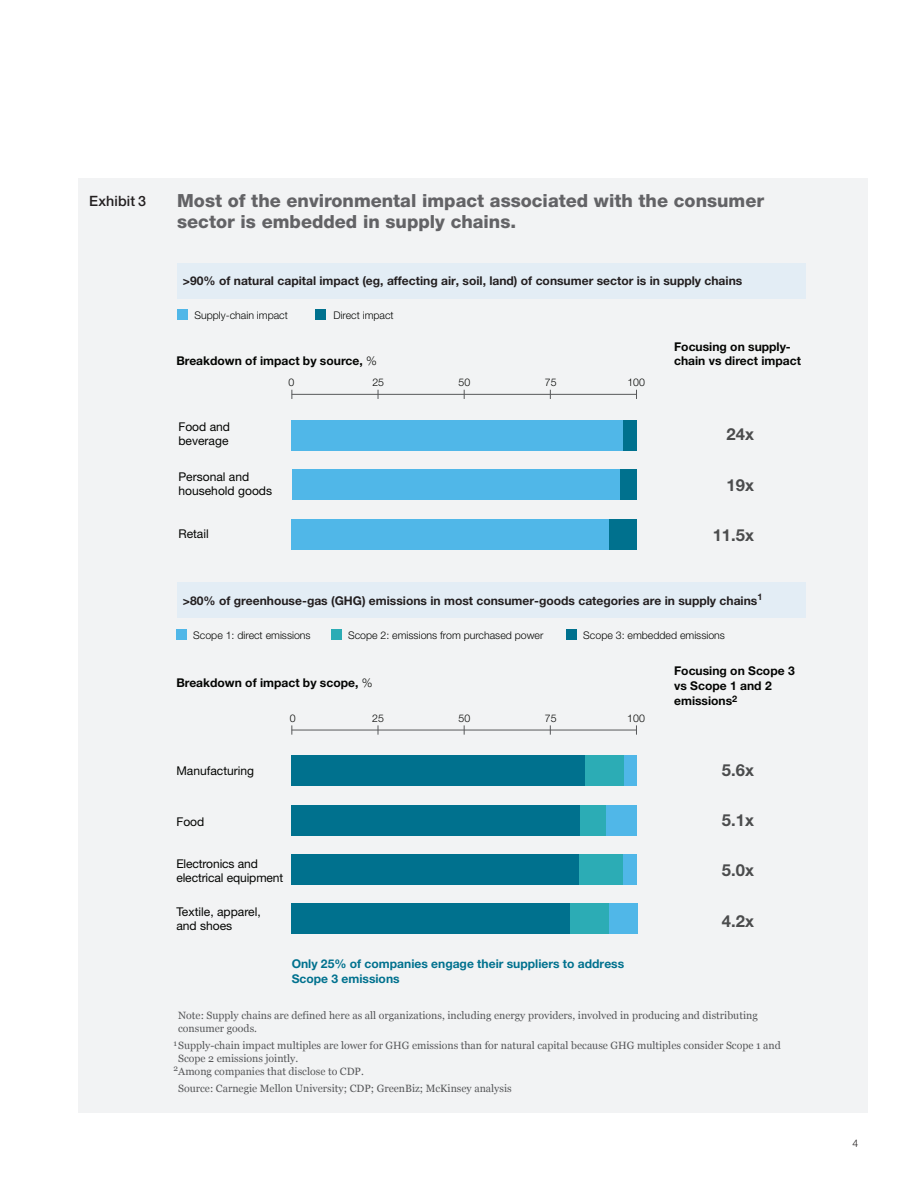
<style>
.page{position:relative;width:918px;height:1188px;background:#fff}
.page>*{position:absolute;margin:0;border:0;box-sizing:border-box;transform-origin:0 0}
.t1{font:800 18.15px/21.1px "Helvetica Neue LT Std";color:#636366}
.t2{font:700 16.65px "Helvetica Neue LT Std";color:#4b4c4d}
.t3{font:500 14.25px "Helvetica Neue LT Std";letter-spacing:.01em;color:#231f20}
.t4{font:700 12.15px "Helvetica Neue LT Std";color:#231f20}
.t5{font:700 12.15px/15.1px "Helvetica Neue LT Std";color:#040503}
.t6{font:12.15px/13.6px "Helvetica Neue LT Std";color:#040503}
.t7{font:700 12.15px/15.1px "Helvetica Neue LT Std";color:#00718e}
.t8{font:10.5px/12.9px "Georgia";color:#57585a}
.t9{font:300 10.5px "Helvetica Neue LT Std";color:#040503}
.t10{font:300 10.5px "Helvetica Neue LT Std";color:#231f20}
.s1{font-weight:300}
</style>
<div class="page">
<div style="left:78px;top:178px;width:790px;height:935px;background:#f2f3f4"></div>
<div style="left:177px;top:264px;width:628px;height:35px;background:#e3edf5"></div>
<div style="left:177px;top:583px;width:628px;height:35px;background:#e3edf5"></div>
<div style="left:292px;top:420px;width:331px;height:30px;background:#50b7e8"></div>
<div style="left:623px;top:420px;width:14px;height:30px;background:#00718e"></div>
<div style="left:620px;top:470px;width:17px;height:30px;background:#00718e"></div>
<div style="left:609px;top:519px;width:28px;height:30px;background:#00718e"></div>
<div style="left:292px;top:470px;width:328px;height:30px;background:#50b7e8"></div>
<div style="left:292px;top:519px;width:317px;height:30px;background:#50b7e8"></div>
<div style="left:178px;top:309px;width:10px;height:11px;background:#50b7e8"></div>
<div style="left:315px;top:309px;width:11px;height:11px;background:#00718e"></div>
<div style="left:176px;top:630px;width:11px;height:10px;background:#50b7e8"></div>
<div style="left:331px;top:630px;width:11px;height:10px;background:#2cacb5"></div>
<div style="left:566px;top:630px;width:11px;height:10px;background:#00718e"></div>
<hr style="left:292px;top:394px;width:345px;height:1px;background:#57585a">
<div style="left:292px;top:756px;width:293px;height:30px;background:#00718e"></div>
<div style="left:585px;top:756px;width:40px;height:30px;background:#2cacb5"></div>
<div style="left:580px;top:806px;width:26px;height:30px;background:#2cacb5"></div>
<div style="left:579px;top:855px;width:45px;height:30px;background:#2cacb5"></div>
<div style="left:292px;top:806px;width:288px;height:30px;background:#00718e"></div>
<div style="left:292px;top:855px;width:287px;height:30px;background:#00718e"></div>
<div style="left:570px;top:903px;width:39px;height:30px;background:#2cacb5"></div>
<div style="left:625px;top:756px;width:12px;height:30px;background:#50b7e8"></div>
<div style="left:607px;top:806px;width:30px;height:30px;background:#50b7e8"></div>
<div style="left:624px;top:855px;width:13px;height:30px;background:#50b7e8"></div>
<div style="left:609px;top:903px;width:28px;height:30px;background:#50b7e8"></div>
<div style="left:292px;top:903px;width:278px;height:30px;background:#00718e"></div>
<hr style="left:292px;top:730px;width:345px;height:1px;background:#57585a">
<h3 class="t3" style="left:89px;top:192px;width:59px">Exhibit 3</h3>
<h1 class="t1" style="left:177px;top:190px;width:588px">Most of the environmental impact associated with the consumer sector is embedded in supply chains.</h1>
<p class="t4" style="left:183px;top:273px;width:561px">&gt;90% of natural capital impact (eg, affecting air, soil, land) of consumer sector is in supply chains</p>
<p class="t9" style="left:195px;top:309px;width:95px">Supply-chain impact</p>
<p class="t9" style="left:333px;top:309px;width:62px">Direct impact</p>
<p class="t5" style="left:176px;top:353px;width:202px">Breakdown of impact by source, <span class="s1">%</span></p>
<p class="t6" style="left:178px;top:420px;width:53px">Food and beverage</p>
<p class="t6" style="left:178px;top:470px;width:95px">Personal and household goods</p>
<p class="t6" style="left:178px;top:527px;width:32px">Retail</p>
<p class="t9" style="left:288px;top:376px;width:7px">0</p>
<p class="t9" style="left:372px;top:376px;width:13px">25</p>
<p class="t9" style="left:459px;top:376px;width:13px">50</p>
<p class="t9" style="left:545px;top:376px;width:13px">75</p>
<p class="t9" style="left:627px;top:376px;width:19px">100</p>
<p class="t5" style="left:674px;top:340px;width:128px;line-height:13.6px">Focusing on supply&shy;chain vs direct impact</p>
<h2 class="t2" style="left:727px;top:424px;width:29px">24x</h2>
<h2 class="t2" style="left:727px;top:474px;width:29px">19x</h2>
<h2 class="t2" style="left:713px;top:524px;width:43px">11.5x</h2>
<p class="t4" style="left:183px;top:593px;width:581px">&gt;80% of greenhouse-gas (GHG) emissions in most consumer-goods categories are in supply chains<sup>1</sup></p>
<p class="t9" style="left:193px;top:629px;width:119px">Scope 1: direct emissions</p>
<p class="t9" style="left:348px;top:629px;width:197px">Scope 2: emissions from purchased power</p>
<p class="t9" style="left:583px;top:629px;width:143px">Scope 3: embedded emissions</p>
<p class="t5" style="left:176px;top:675px;width:198px">Breakdown of impact by scope, <span class="s1">%</span></p>
<p class="t9" style="left:290px;top:712px;width:7px">0</p>
<p class="t9" style="left:372px;top:712px;width:13px">25</p>
<p class="t9" style="left:459px;top:712px;width:13px">50</p>
<p class="t9" style="left:545px;top:712px;width:13px">75</p>
<p class="t9" style="left:627px;top:712px;width:19px">100</p>
<p class="t6" style="left:176px;top:764px;width:79px">Manufacturing</p>
<p class="t6" style="left:176px;top:815px;width:29px">Food</p>
<p class="t6" style="left:176px;top:857px;width:108px">Electronics and electrical equipment</p>
<p class="t6" style="left:176px;top:905px;width:86px">Textile, apparel, and shoes</p>
<p class="t7" style="left:292px;top:955px;width:334px">Only 25% of companies engage their suppliers to address<br>Scope 3 emissions</p>
<p class="t5" style="left:674px;top:663px;width:122px">Focusing on Scope 3 vs Scope 1 and 2 emissions<sup>2</sup></p>
<h2 class="t2" style="left:722px;top:760px;width:34px">5.6x</h2>
<h2 class="t2" style="left:722px;top:810px;width:34px">5.1x</h2>
<h2 class="t2" style="left:722px;top:860px;width:34px">5.0x</h2>
<h2 class="t2" style="left:722px;top:910px;width:34px">4.2x</h2>
<p class="t8" style="left:178px;top:1009px;width:581px">Note: Supply chains are defined here as all organizations, including energy providers, involved in producing and distributing consumer goods.</p>
<p class="t8" style="left:174px;top:1039px;width:609px"><sup>1</sup> Supply-chain impact multiples are lower for GHG emissions than for natural capital because GHG multiples consider Scope 1 and</p>
<p class="t8" style="left:178px;top:1052px;width:122px">Scope 2 emissions jointly.</p>
<p class="t8" style="left:174px;top:1065px;width:192px"><sup>2</sup>Among companies that disclose to CDP.</p>
<p class="t8" style="left:178px;top:1082px;width:335px">Source: Carnegie Mellon University; CDP; GreenBiz; McKinsey analysis</p>
<p class="t10" style="left:853px;top:1137px;width:7px">4</p>
</div>
